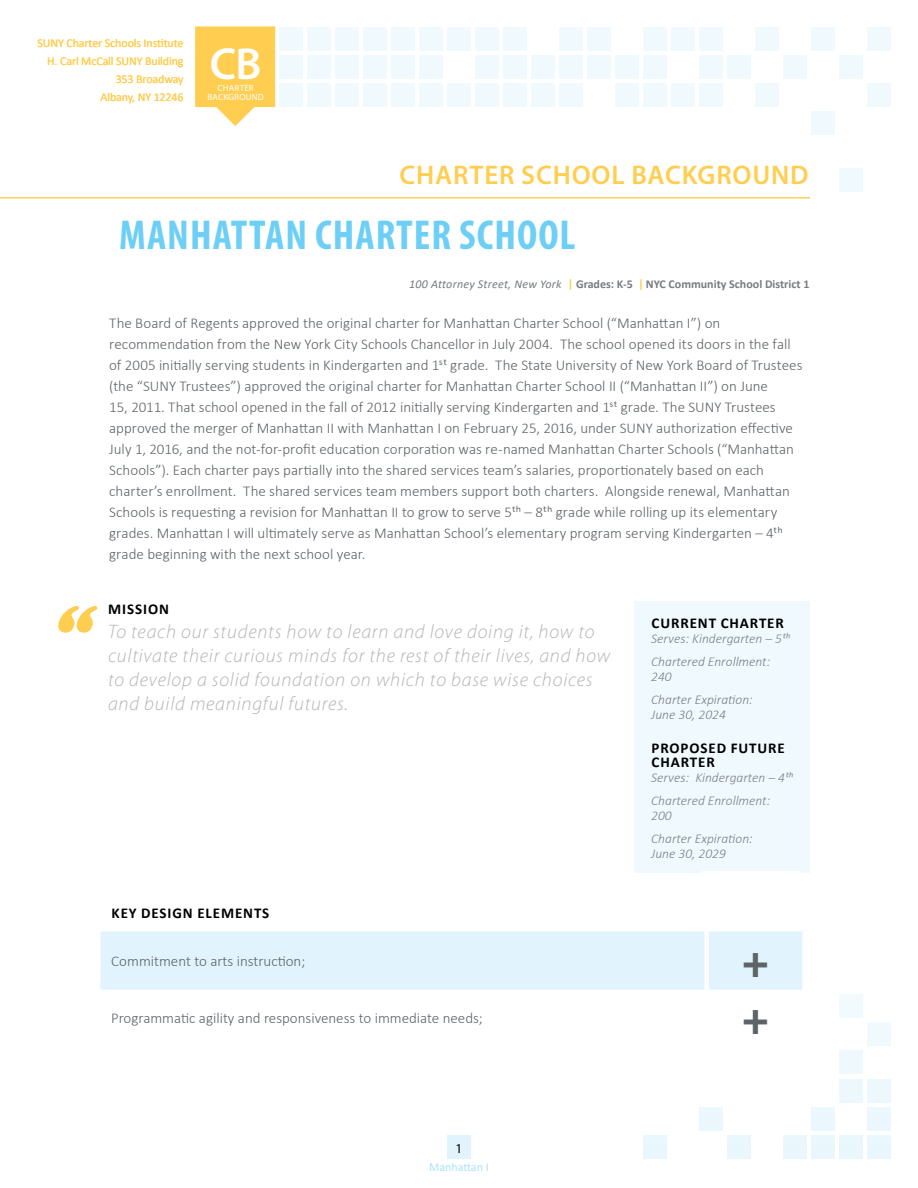
<style>
.page{position:relative;width:918px;height:1188px;background:#fff}
.page>*{position:absolute;margin:0;border:0;box-sizing:border-box;transform-origin:0 0}
.t1{font:600 45px "Myriad Pro";color:#fff}
.t2{font:900 45px "Myriad Pro";color:#5e6367}
.t3{font:700 condensed 42px "Myriad Pro";letter-spacing:.025em;color:#6dcff6}
.t4{font:600 27px "Myriad Pro";letter-spacing:.03em;color:#ffce51}
.t5{font:italic 300 19.5px/24px "Myriad Pro";letter-spacing:.04em;color:#b1b4b7}
.t6{font:300 15px/21px "Calibri";color:#5e6367}
.t7{font:700 15px/13.5px "Calibri";letter-spacing:.06em;color:#000}
.t8{font:italic 300 13.5px/22.8px "Calibri";color:#7b8083}
.t9{font:italic 300 13.5px/22.8px "Calibri";color:#7d8286}
.t10{font:13.5px "Myriad Pro";color:#000}
.t11{font:12px/18px "Calibri";letter-spacing:-.01em;color:#ffce51;text-align:right}
.t12{font:700 12px "Calibri";color:#777c80}
.t13{font:12px "Calibri";color:#abe1fa}
.t14{font:9px/9px "Myriad Pro";letter-spacing:.02em;color:#fff;text-align:center}
.s1{font-weight:400;font-style:italic}
.s2{color:#7d8286}
</style>
<div class="page">
<div style="left:447px;top:1136px;width:24px;height:23px;background:#e1f4fd"></div>
<div style="left:867px;top:27px;width:24px;height:23px;background:#eff9fe"></div>
<div style="left:867px;top:83px;width:24px;height:24px;background:#eff9fe"></div>
<div style="left:391px;top:27px;width:24px;height:23px;background:#eff9fe"></div>
<div style="left:391px;top:55px;width:24px;height:24px;background:#eff9fe"></div>
<div style="left:419px;top:27px;width:24px;height:23px;background:#eff9fe"></div>
<div style="left:419px;top:55px;width:24px;height:24px;background:#eff9fe"></div>
<div style="left:363px;top:27px;width:24px;height:23px;background:#eff9fe"></div>
<div style="left:363px;top:55px;width:24px;height:24px;background:#eff9fe"></div>
<div style="left:391px;top:83px;width:24px;height:24px;background:#eff9fe"></div>
<div style="left:419px;top:83px;width:24px;height:24px;background:#eff9fe"></div>
<div style="left:363px;top:83px;width:24px;height:24px;background:#eff9fe"></div>
<div style="left:559px;top:27px;width:24px;height:23px;background:#eff9fe"></div>
<div style="left:559px;top:55px;width:24px;height:24px;background:#eff9fe"></div>
<div style="left:587px;top:27px;width:24px;height:23px;background:#eff9fe"></div>
<div style="left:587px;top:55px;width:24px;height:24px;background:#eff9fe"></div>
<div style="left:531px;top:55px;width:24px;height:24px;background:#eff9fe"></div>
<div style="left:559px;top:83px;width:24px;height:24px;background:#eff9fe"></div>
<div style="left:531px;top:83px;width:24px;height:24px;background:#eff9fe"></div>
<div style="left:475px;top:27px;width:24px;height:23px;background:#eff9fe"></div>
<div style="left:475px;top:55px;width:24px;height:24px;background:#eff9fe"></div>
<div style="left:503px;top:27px;width:24px;height:23px;background:#eff9fe"></div>
<div style="left:503px;top:55px;width:24px;height:24px;background:#eff9fe"></div>
<div style="left:447px;top:27px;width:24px;height:23px;background:#eff9fe"></div>
<div style="left:475px;top:83px;width:24px;height:24px;background:#eff9fe"></div>
<div style="left:503px;top:83px;width:24px;height:24px;background:#eff9fe"></div>
<div style="left:447px;top:83px;width:24px;height:24px;background:#eff9fe"></div>
<div style="left:643px;top:27px;width:24px;height:23px;background:#eff9fe"></div>
<div style="left:643px;top:55px;width:24px;height:24px;background:#eff9fe"></div>
<div style="left:671px;top:27px;width:24px;height:23px;background:#eff9fe"></div>
<div style="left:615px;top:55px;width:24px;height:24px;background:#eff9fe"></div>
<div style="left:643px;top:83px;width:24px;height:24px;background:#eff9fe"></div>
<div style="left:671px;top:83px;width:24px;height:24px;background:#eff9fe"></div>
<div style="left:615px;top:83px;width:24px;height:24px;background:#eff9fe"></div>
<div style="left:307px;top:27px;width:24px;height:23px;background:#eff9fe"></div>
<div style="left:307px;top:55px;width:24px;height:24px;background:#eff9fe"></div>
<div style="left:335px;top:27px;width:24px;height:23px;background:#eff9fe"></div>
<div style="left:335px;top:55px;width:24px;height:24px;background:#eff9fe"></div>
<div style="left:279px;top:27px;width:24px;height:23px;background:#eff9fe"></div>
<div style="left:279px;top:55px;width:24px;height:24px;background:#eff9fe"></div>
<div style="left:307px;top:83px;width:24px;height:24px;background:#eff9fe"></div>
<div style="left:335px;top:83px;width:24px;height:24px;background:#eff9fe"></div>
<div style="left:279px;top:83px;width:24px;height:24px;background:#eff9fe"></div>
<div style="left:727px;top:55px;width:24px;height:24px;background:#eff9fe"></div>
<div style="left:755px;top:27px;width:24px;height:23px;background:#eff9fe"></div>
<div style="left:699px;top:27px;width:24px;height:23px;background:#eff9fe"></div>
<div style="left:699px;top:55px;width:24px;height:24px;background:#eff9fe"></div>
<div style="left:755px;top:83px;width:24px;height:24px;background:#eff9fe"></div>
<div style="left:699px;top:83px;width:24px;height:24px;background:#eff9fe"></div>
<div style="left:811px;top:27px;width:24px;height:23px;background:#eff9fe"></div>
<div style="left:839px;top:55px;width:24px;height:24px;background:#eff9fe"></div>
<div style="left:783px;top:55px;width:24px;height:24px;background:#eff9fe"></div>
<div style="left:811px;top:111px;width:24px;height:24px;background:#eff9fe"></div>
<div style="left:839px;top:994px;width:24px;height:24px;background:#f2fafe"></div>
<div style="left:867px;top:1022px;width:24px;height:24px;background:#f0f9fe"></div>
<div style="left:839px;top:1050px;width:24px;height:24px;background:#eef9fd"></div>
<div style="left:867px;top:1079px;width:24px;height:24px;background:#edf8fd"></div>
<div style="left:839px;top:1079px;width:24px;height:24px;background:#edf8fd"></div>
<div style="left:867px;top:1107px;width:24px;height:24px;background:#ebf7fd"></div>
<div style="left:811px;top:1107px;width:24px;height:24px;background:#ebf7fd"></div>
<div style="left:699px;top:1107px;width:24px;height:24px;background:#ebf7fd"></div>
<div style="left:867px;top:1135px;width:24px;height:24px;background:#e9f7fd"></div>
<div style="left:839px;top:1135px;width:24px;height:24px;background:#e9f7fd"></div>
<div style="left:811px;top:1135px;width:24px;height:24px;background:#e9f7fd"></div>
<div style="left:783px;top:1135px;width:24px;height:24px;background:#e9f7fd"></div>
<div style="left:727px;top:1135px;width:24px;height:24px;background:#e9f7fd"></div>
<div style="left:643px;top:1135px;width:24px;height:24px;background:#e9f7fd"></div>
<div style="left:839px;top:168px;width:24px;height:24px;background:#eff9fe"></div>
<svg style="left:216px;top:107px;width:38px;height:19px"></svg>
<div style="left:195px;top:26px;width:80px;height:81px;background:#ffce51;border:1px solid #ffce51"></div>
<hr style="left:0;top:197px;width:810px;height:2px;background:#ffce51">
<svg style="left:58px;top:606px;width:39px;height:27px"></svg>
<div style="left:634px;top:601px;width:176px;height:271px;background:#eff9fe"></div>
<svg style="left:640px;top:279px;width:2px;height:11px"></svg>
<div style="left:702px;top:871px;width:99px;height:25px;background:#fff"></div>
<div style="left:100px;top:931px;width:702px;height:59px;background:#e1f4fd"></div>
<div style="left:704px;top:931px;width:5px;height:59px;background:#fff"></div>
<p class="t11" style="left:38px;top:33px;width:148px">SUNY Charter Schools Institute<br>H. Carl McCall SUNY Building<br>353 Broadway<br>Albany, NY 12246</p>
<h1 class="t1" style="left:210px;top:35px;width:53px">CB</h1>
<p class="t14" style="left:207px;top:83px;width:58px">CHARTER<br>BACKGROUND</p>
<h3 class="t4" style="left:400px;top:158px;width:411px">CHARTER SCHOOL BACKGROUND</h3>
<h2 class="t3" style="left:119px;top:209px;width:458px">MANHATTAN CHARTER SCHOOL</h2>
<p class="t12" style="left:409px;top:276px;width:402px"><span class="s1">100 Attorney Street, New York</span> Grades: K-5 NYC Community School District 1</p>
<p class="t6" style="left:109px;top:312px;width:695px">The Board of Regents approved the original charter for Manhattan Charter School (“Manhattan I”) on recommendation from the New York City Schools Chancellor in July 2004. The school opened its doors in the fall of 2005 initially serving students in Kindergarten and 1st grade. The State University of New York Board of Trustees (the “SUNY Trustees”) approved the original charter for Manhattan Charter School II (“Manhattan II”) on June<br>15, 2011. That school opened in the fall of 2012 initially serving Kindergarten and 1st grade. The SUNY Trustees approved the merger of Manhattan II with Manhattan I on February 25, 2016, under SUNY authorization effective July 1, 2016, and the not-for-profit education corporation was re-named Manhattan Charter Schools (“Manhattan Schools”). Each charter pays partially into the shared services team’s salaries, proportionately based on each charter’s enrollment. The shared services team members support both charters. Alongside renewal, Manhattan Schools is requesting a revision for Manhattan II to grow to serve 5th – 8th grade while rolling up its elementary grades. Manhattan I will ultimately serve as Manhattan School’s elementary program serving Kindergarten – 4th grade beginning with the next school year.</p>
<p class="t7" style="left:108px;top:602px;width:62px">MISSION</p>
<h3 class="t5" style="left:108px;top:619px;width:504px">To teach our students how to learn and love doing it, how to cultivate their curious minds for the rest of their lives, and how to develop a solid foundation on which to base wise choices and build meaningful futures.</h3>
<p class="t7" style="left:652px;top:616px;width:134px">CURRENT CHARTER</p>
<p class="t8" style="left:651px;top:627px;width:140px">Serves: <span class="s2">Kindergarten – 5th<br></span>Chartered Enrollment:</p>
<p class="t8" style="left:651px;top:665px;width:103px">240<br>Charter Expiration:</p>
<p class="t8" style="left:651px;top:703px;width:76px">June 30, 2024</p>
<p class="t7" style="left:652px;top:742px;width:135px">PROPOSED FUTURE<br>CHARTER</p>
<p class="t9" style="left:651px;top:766px;width:143px">Serves: Kindergarten – 4th<br>Chartered Enrollment:</p>
<p class="t9" style="left:651px;top:804px;width:103px">200<br>Charter Expiration:</p>
<p class="t9" style="left:651px;top:842px;width:76px">June 30, 2029</p>
<p class="t7" style="left:112px;top:906px;width:159px">KEY DESIGN ELEMENTS</p>
<p class="t6" style="left:111px;top:951px;width:196px">Commitment to arts instruction;</p>
<h1 class="t2" style="left:742px;top:932px;width:28px">+</h1>
<p class="t6" style="left:111px;top:1007px;width:373px">Programmatic agility and responsiveness to immediate needs;</p>
<h1 class="t2" style="left:742px;top:989px;width:28px">+</h1>
<p class="t10" style="left:456px;top:1140px;width:8px">1</p>
<p class="t13" style="left:429px;top:1159px;width:61px">Manhattan I</p>
</div>
